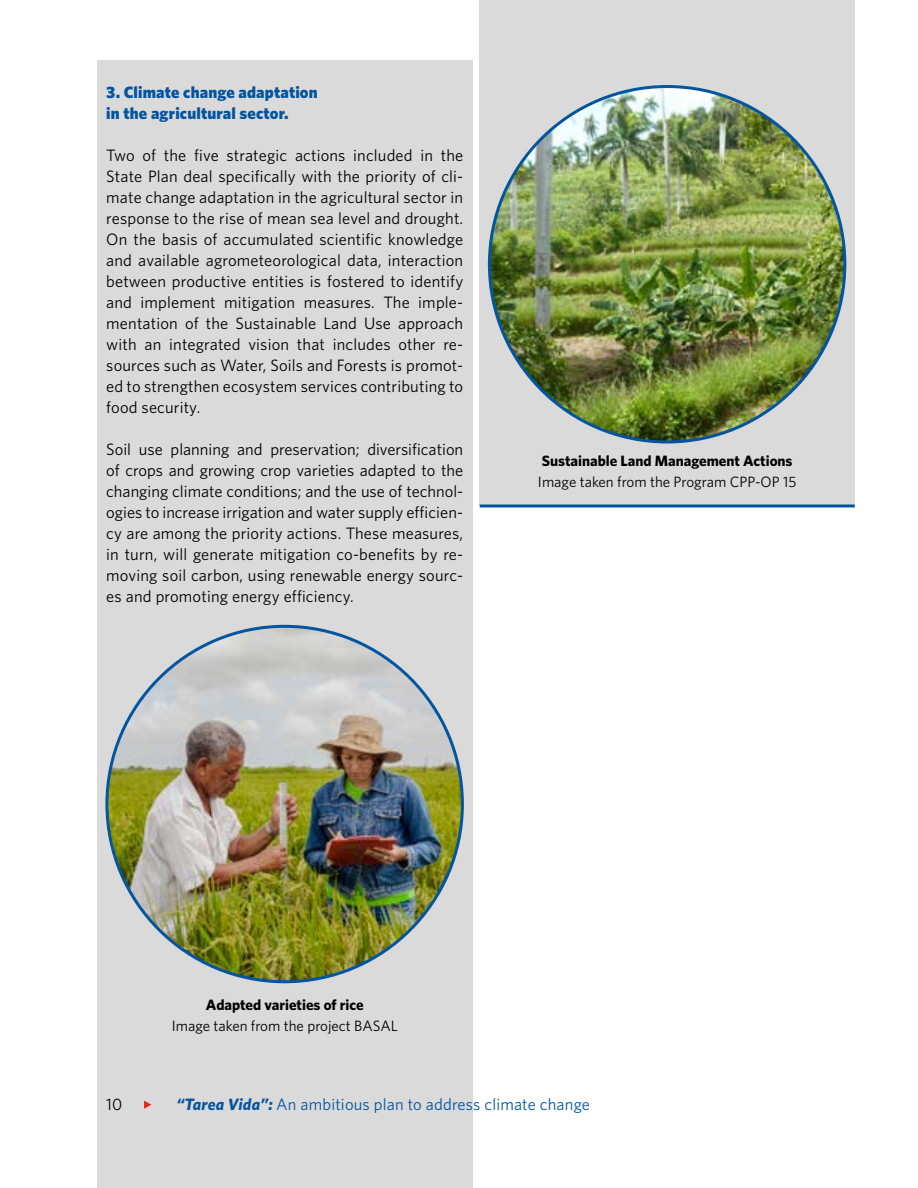
<style>
.page{position:relative;width:918px;height:1188px;background:#fff}
.page>*{position:absolute;margin:0;border:0;box-sizing:border-box;transform-origin:0 0}
.t1{font:16.5px/21px "Whitney";letter-spacing:.01em;color:#000;text-align:justify}
.t2{font:900 16.5px/21px "Whitney";letter-spacing:.01em;color:#0355a0}
.t3{font:16.5px "Whitney";letter-spacing:.01em;color:#0355a0}
.t4{font:15px "Whitney";color:#000}
.t5{font:700 15px "Whitney";color:#000}
.s1{font-weight:700;font-style:italic}
</style>
<div class="page">
<div style="left:97px;top:60px;width:375px;height:1128px;background:#dadada"></div>
<div style="left:480px;top:0;width:375px;height:506px;background:#dadada"></div>
<svg style="left:144px;top:1101px;width:7px;height:8px"></svg>
<img style="left:107px;top:626px;width:355px;height:356px;border-radius:178px">
<img style="left:489px;top:87px;width:356px;height:355px;border-radius:178px">
<hr style="left:480px;top:504px;width:375px;height:3px;background:#0355a0">
<p class="t2" style="left:106px;top:82px;width:213px">3. Climate change adaptation in the agricultural sector.</p>
<p class="t1" style="left:106px;top:145px;width:358px">Two of the five strategic actions included in the State Plan deal specifically with the priority of cli&shy;mate change adaptation in the agricultural sector in response to the rise of mean sea level and drought.<br>On the basis of accumulated scientific knowledge and available agrometeorological data, interaction between productive entities is fostered to identify and implement mitigation measures. The imple&shy;mentation of the Sustainable Land Use approach with an integrated vision that includes other re&shy;sources such as Water, Soils and Forests is promot&shy;ed to strengthen ecosystem services contributing to food security.</p>
<p class="t1" style="left:106px;top:439px;width:358px">Soil use planning and preservation; diversification of crops and growing crop varieties adapted to the changing climate conditions; and the use of technol&shy;ogies to increase irrigation and water supply efficien&shy;cy are among the priority actions. These measures, in turn, will generate mitigation co-benefits by re&shy;moving soil carbon, using renewable energy sourc&shy;es and promoting energy efficiency.</p>
<p class="t5" style="left:542px;top:452px;width:252px">Sustainable Land Management Actions</p>
<p class="t4" style="left:538px;top:473px;width:260px">Image taken from the Program CPP-OP 15</p>
<p class="t5" style="left:206px;top:996px;width:159px">Adapted varieties of rice</p>
<p class="t4" style="left:172px;top:1017px;width:228px">Image taken from the project BASAL</p>
<p class="t1" style="left:106px;top:1093px;width:18px">10</p>
<p class="t3" style="left:176px;top:1095px;width:415px"><span class="s1">“Tarea Vida”:</span> An ambitious plan to address climate change</p>
</div>
